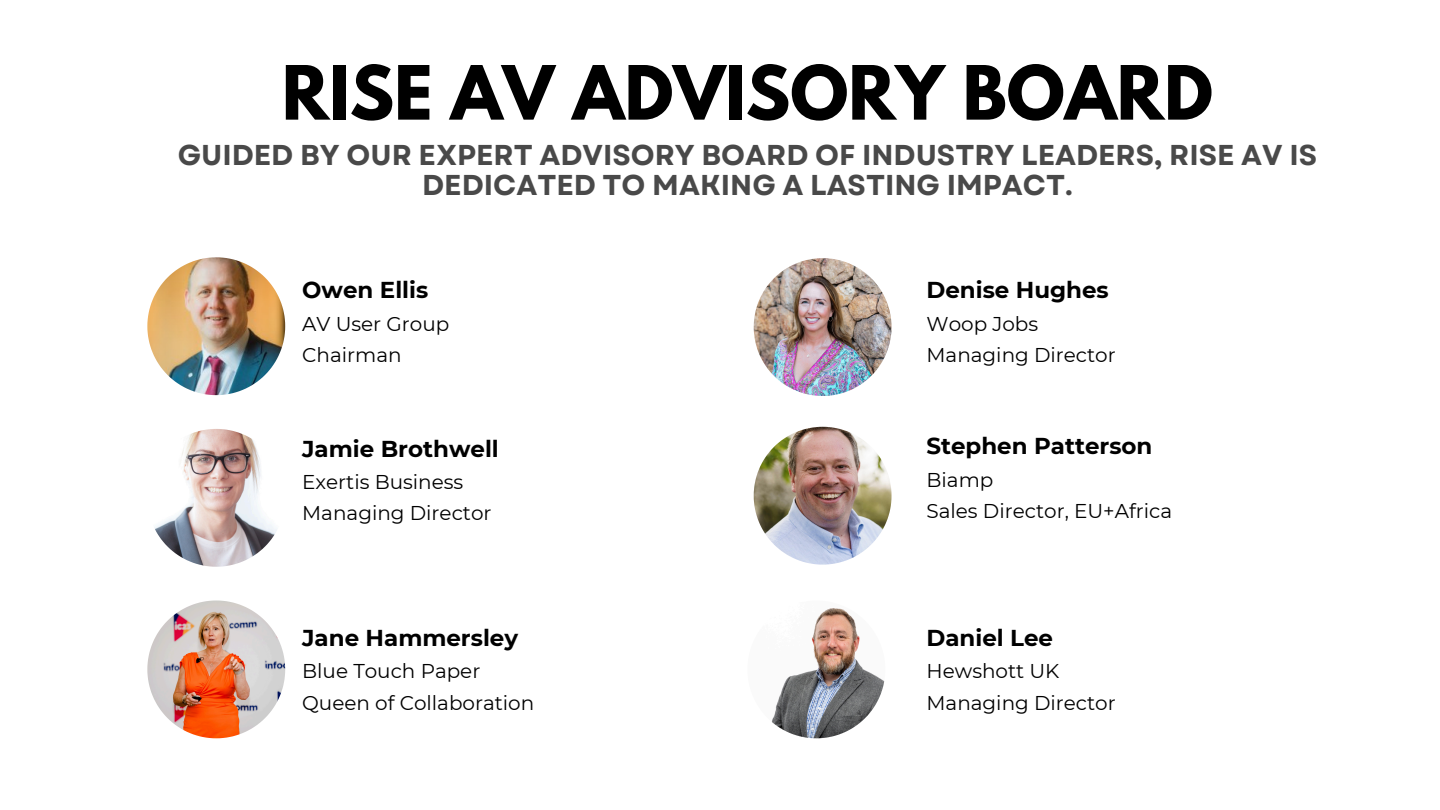
<style>
.page{position:relative;width:1440px;height:810px;background:#fff}
.page>*{position:absolute;margin:0;border:0;box-sizing:border-box;transform-origin:0 0}
.t1{font:700 66.2px "League Spartan";color:#000}
.t2{font:700 28.7px/30.8px "Garet";color:#494949;text-align:center}
.t3{font:700 23px "Montserrat";color:#000}
.t4{font:20px "Montserrat";color:#000}
</style>
<div class="page">
<img style="left:147px;top:600px;width:138px;height:138px">
<img style="left:154px;top:429px;width:123px;height:138px">
<img style="left:147px;top:257px;width:138px;height:138px">
<img style="left:754px;top:427px;width:138px;height:138px">
<img style="left:771px;top:608px;width:114px;height:130px">
<img style="left:754px;top:258px;width:138px;height:138px">
<p class="t1" style="left:282px;top:60px;width:933px">RISE AV ADVISORY BOARD</p>
<p class="t2" style="left:178px;top:139px;width:1141px">GUIDED BY OUR EXPERT ADVISORY BOARD OF INDUSTRY LEADERS, RISE AV IS<br>DEDICATED TO MAKING A LASTING IMPACT.</p>
<p class="t3" style="left:302px;top:276px;width:127px">Owen Ellis</p>
<p class="t4" style="left:302px;top:311px;width:149px">AV User Group</p>
<p class="t4" style="left:302px;top:343px;width:101px">Chairman</p>
<p class="t3" style="left:302px;top:434px;width:198px">Jamie Brothwell</p>
<p class="t4" style="left:302px;top:469px;width:163px">Exertis Business</p>
<p class="t4" style="left:302px;top:501px;width:191px">Managing Director</p>
<p class="t3" style="left:302px;top:624px;width:217px">Jane Hammersley</p>
<p class="t4" style="left:302px;top:659px;width:180px">Blue Touch Paper</p>
<p class="t4" style="left:302px;top:690px;width:234px">Queen of Collaboration</p>
<p class="t3" style="left:927px;top:276px;width:184px">Denise Hughes</p>
<p class="t4" style="left:927px;top:311px;width:113px">Woop Jobs</p>
<p class="t4" style="left:927px;top:343px;width:191px">Managing Director</p>
<p class="t3" style="left:927px;top:432px;width:227px">Stephen Patterson</p>
<p class="t4" style="left:927px;top:467px;width:68px">Biamp</p>
<p class="t4" style="left:927px;top:499px;width:247px">Sales Director, EU+Africa</p>
<p class="t3" style="left:927px;top:624px;width:128px">Daniel Lee</p>
<p class="t4" style="left:927px;top:659px;width:134px">Hewshott UK</p>
<p class="t4" style="left:927px;top:690px;width:191px">Managing Director</p>
</div>
